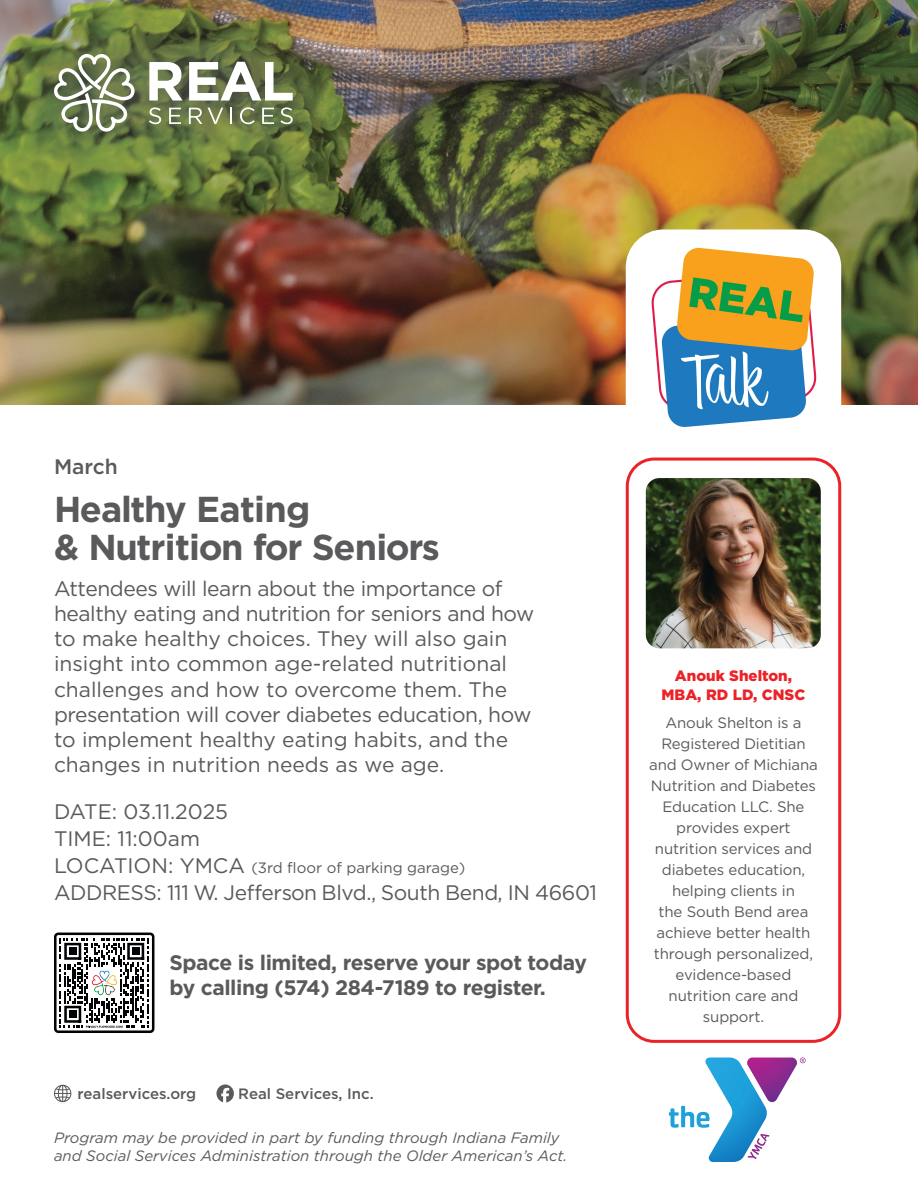
<style>
.page{position:relative;width:918px;height:1188px;background:#fff}
.page>*{position:absolute;margin:0;border:0;box-sizing:border-box;transform-origin:0 0}
.t1{font:700 36px/37.2px "Gotham";letter-spacing:-.04em;color:#5a595b}
.t2{font:21px/25.2px "Gotham";letter-spacing:-.015em;color:#5a595b}
.t3{font:700 21px/25.2px "Gotham";letter-spacing:-.02em;color:#5a595b}
.t4{font:500 21px "Gotham";color:#5a595b}
.t5{font:15px/21px "Gotham";letter-spacing:-.01em;color:#5a595b;text-align:center}
.t6{font:italic 15px/18px "Gotham";color:#5a595b}
.t7{font:500 15px "Gotham";color:#5a595b}
.t8{font:900 15px/19.5px "Gotham";color:#eb2227;text-align:center}
.s1{font-size:21px}
</style>
<div class="page">
<svg style="left:669px;top:1057px;width:137px;height:105px"></svg>
<div style="left:626px;top:458px;width:215px;height:585px;border:3px solid #eb2227;border-radius:27px"></div>
<img style="left:646px;top:478px;width:175px;height:170px">
<img style="left:0;top:0;width:918px;height:405px">
<div style="left:0;top:0;width:351px;height:189px;background:#5a595b;opacity:.85"></div>
<svg style="left:54px;top:54px;width:82px;height:78px"></svg>
<svg style="left:149px;top:62px;width:34px;height:39px"></svg>
<svg style="left:189px;top:62px;width:104px;height:39px"></svg>
<svg style="left:149px;top:107px;width:12px;height:17px"></svg>
<svg style="left:169px;top:108px;width:12px;height:16px"></svg>
<svg style="left:189px;top:108px;width:13px;height:16px"></svg>
<svg style="left:208px;top:108px;width:15px;height:16px"></svg>
<svg style="left:230px;top:108px;width:2px;height:16px"></svg>
<svg style="left:240px;top:107px;width:15px;height:17px"></svg>
<svg style="left:262px;top:108px;width:12px;height:16px"></svg>
<svg style="left:280px;top:107px;width:13px;height:17px"></svg>
<div style="left:626px;top:230px;width:215px;height:215px;background:#fff;border-radius:38px"></div>
<img style="left:651px;top:247px;width:166px;height:180px">
<svg style="left:216px;top:1085px;width:18px;height:17px"></svg>
<svg style="left:54px;top:1085px;width:18px;height:18px"></svg>
<svg style="left:54px;top:933px;width:100px;height:100px"></svg>
<div style="left:132px;top:947px;width:8px;height:8px;background:#020304"></div>
<p class="t4" style="left:54px;top:453px;width:65px">March</p>
<h1 class="t1" style="left:54px;top:491px;width:388px">Healthy Eating<br>&amp; Nutrition for Seniors</h1>
<p class="t2" style="left:54px;top:575px;width:482px">Attendees will learn about the importance of healthy eating and nutrition for seniors and how to make healthy choices. They will also gain insight into common age-related nutritional challenges and how to overcome them. The presentation will cover diabetes education, how to implement healthy eating habits, and the changes in nutrition needs as we age.</p>
<p class="t2" style="left:54px;top:798px;width:176px;line-height:27px">DATE: 03.11.2025<br>TIME: 11:00am</p>
<p class="t5" style="left:54px;top:857px;width:413px"><span class="s1">LOCATION: YMCA</span> (3rd floor of parking garage)</p>
<p class="t2" style="left:54px;top:879px;width:545px">ADDRESS: 111 W. Jefferson Blvd., South Bend, IN 46601</p>
<p class="t3" style="left:169px;top:950px;width:419px">Space is limited, reserve your spot today by calling (574) 284-7189 to register.</p>
<p class="t7" style="left:78px;top:1084px;width:120px">realservices.org</p>
<p class="t7" style="left:238px;top:1084px;width:137px">Real Services, Inc.</p>
<p class="t6" style="left:54px;top:1128px;width:515px">Program may be provided in part by funding through Indiana Family and Social Services Administration through the Older American’s Act.</p>
<p class="t8" style="left:662px;top:666px;width:145px">Anouk Shelton,<br>MBA, RD LD, CNSC</p>
<p class="t5" style="left:649px;top:712px;width:170px">Anouk Shelton is a<br>Registered Dietitian and Owner of Michiana<br>Nutrition and Diabetes<br>Education LLC. She provides expert nutrition services and diabetes education, helping clients in<br>the South Bend area achieve better health through personalized, evidence-based nutrition care and support.</p>
</div>
